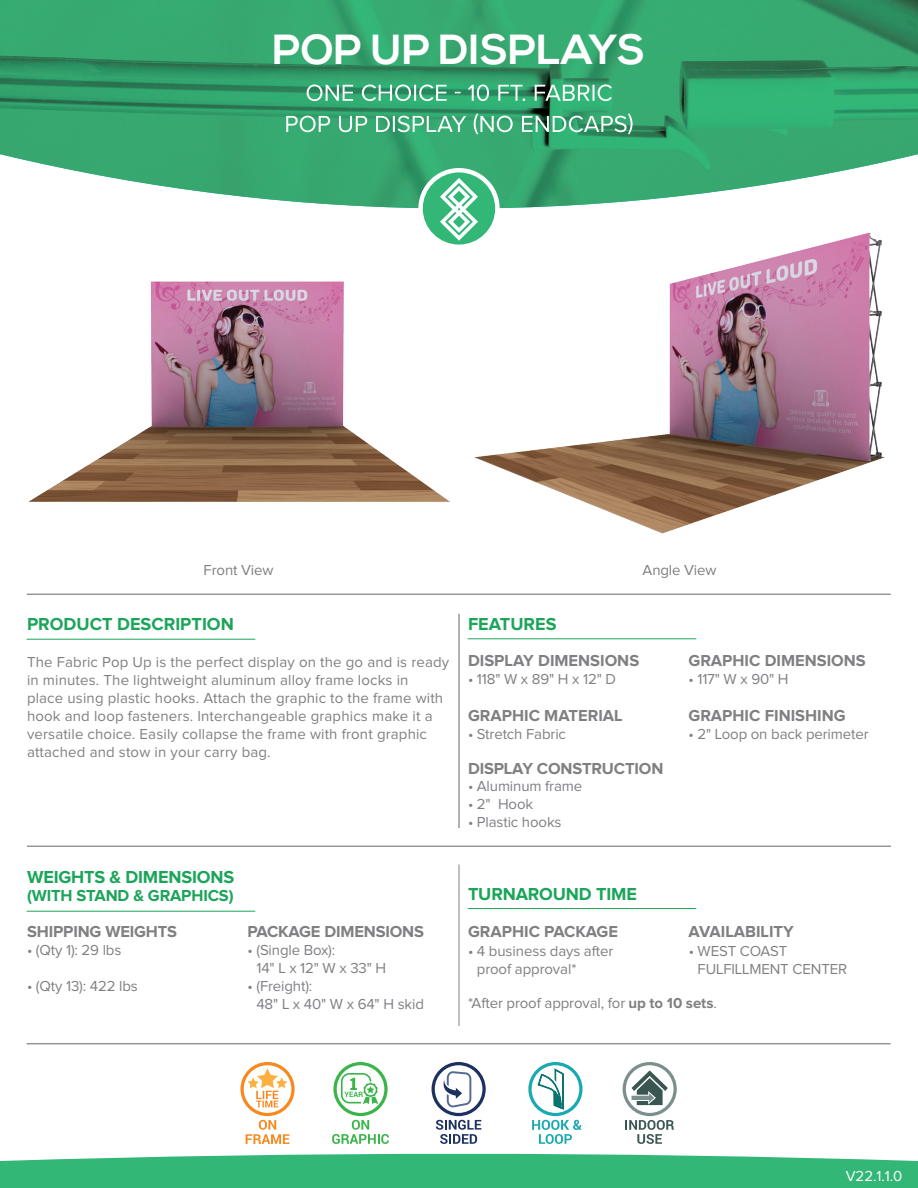
<style>
.page{position:relative;width:918px;height:1188px;background:#fff}
.page>*{position:absolute;margin:0;border:0;box-sizing:border-box;transform-origin:0 0}
.t1{font:700 42px "Nexa";color:#fff}
.t2{font:700 18px "Proxima Nova";letter-spacing:-.01em;color:#1ca55a}
.t3{font:700 16.5px "Proxima Nova";color:#808083}
.t4{font:700 16.5px "Proxima Nova";letter-spacing:-.01em;color:#1ca55a}
.t5{font:15px/18px "Proxima Nova";letter-spacing:.01em;color:#808083}
.t6{font:15px/18px "Proxima Nova";letter-spacing:-.01em;color:#807f84}
.t7{font:15px/18px "Proxima Nova";letter-spacing:-.01em;color:#808083}
.t8{font:15px "Proxima Nova";color:#fff}
.s1{font-weight:700}
</style>
<div class="page">
<img style="left:0;top:0;width:918px;height:209px">
<svg style="left:307px;top:85px;width:305px;height:16px"></svg>
<svg style="left:286px;top:113px;width:347px;height:22px;background:#5eb68b"></svg>
<svg style="left:418px;top:168px;width:82px;height:77px"></svg>
<svg style="left:0;top:1153px;width:918px;height:35px;background:#45bd83"></svg>
<hr style="left:459px;top:614px;width:1px;height:214px;background:#64656a">
<hr style="left:459px;top:865px;width:1px;height:161px;background:#808083">
<hr style="left:27px;top:594px;width:864px;height:1px;background:#64656a">
<hr style="left:27px;top:846px;width:864px;height:1px;background:#64656a">
<hr style="left:27px;top:1044px;width:864px;height:1px;background:#64656a">
<hr style="left:27px;top:639px;width:228px;height:1px;background:#1ca55a">
<hr style="left:468px;top:638px;width:228px;height:1px;background:#1ca55a">
<hr style="left:27px;top:911px;width:228px;height:1px;background:#1ca55a">
<hr style="left:468px;top:908px;width:228px;height:1px;background:#1ca55a">
<svg style="left:332px;top:1062px;width:57px;height:82px"></svg>
<svg style="left:240px;top:1062px;width:55px;height:82px"></svg>
<svg style="left:432px;top:1062px;width:54px;height:82px"></svg>
<svg style="left:623px;top:1062px;width:54px;height:82px"></svg>
<svg style="left:528px;top:1062px;width:55px;height:82px"></svg>
<img style="left:28px;top:216px;width:422px;height:286px">
<img style="left:468px;top:216px;width:417px;height:318px">
<h1 class="t1" style="left:273px;top:26px;width:374px">POP UP DISPLAYS</h1>
<p class="t7" style="left:204px;top:562px;width:71px">Front View</p>
<p class="t7" style="left:643px;top:562px;width:75px">Angle View</p>
<p class="t2" style="left:27px;top:616px;width:208px">PRODUCT DESCRIPTION</p>
<p class="t5" style="left:27px;top:653px;width:424px">The Fabric Pop Up is the perfect display on the go and is ready in minutes. The lightweight aluminum alloy frame locks in<br>place using plastic hooks. Attach the graphic to the frame with hook and loop fasteners. Interchangeable graphics make it a versatile choice. Easily collapse the frame with front graphic attached and stow in your carry bag.</p>
<p class="t2" style="left:27px;top:869px;width:209px">WEIGHTS &amp; DIMENSIONS</p>
<p class="t4" style="left:27px;top:888px;width:208px">(WITH STAND &amp; GRAPHICS)</p>
<p class="t3" style="left:27px;top:924px;width:152px">SHIPPING WEIGHTS</p>
<p class="t3" style="left:248px;top:924px;width:178px">PACKAGE DIMENSIONS</p>
<p class="t6" style="left:27px;top:942px;width:96px">• (Qty 1): 29 lbs</p>
<p class="t6" style="left:27px;top:978px;width:112px">• (Qty 13): 422 lbs</p>
<p class="t6" style="left:256px;top:942px;width:131px;text-indent:-9px">• (Single Box):<br>14" L x 12" W x 33" H</p>
<p class="t6" style="left:256px;top:978px;width:169px;text-indent:-9px">• (Freight):<br>48" L x 40" W x 64" H skid</p>
<p class="t2" style="left:468px;top:616px;width:90px">FEATURES</p>
<p class="t3" style="left:468px;top:653px;width:173px">DISPLAY DIMENSIONS</p>
<p class="t6" style="left:468px;top:671px;width:150px">• 118" W x 89" H x 12" D</p>
<p class="t3" style="left:468px;top:708px;width:156px">GRAPHIC MATERIAL</p>
<p class="t6" style="left:468px;top:726px;width:100px">• Stretch Fabric</p>
<p class="t3" style="left:468px;top:761px;width:197px">DISPLAY CONSTRUCTION</p>
<p class="t6" style="left:468px;top:778px;width:116px">• Aluminum frame</p>
<p class="t6" style="left:468px;top:796px;width:67px">• 2" Hook</p>
<p class="t6" style="left:468px;top:814px;width:95px">• Plastic hooks</p>
<p class="t3" style="left:689px;top:653px;width:179px">GRAPHIC DIMENSIONS</p>
<p class="t6" style="left:688px;top:671px;width:102px">• 117" W x 90" H</p>
<p class="t3" style="left:689px;top:708px;width:159px">GRAPHIC FINISHING</p>
<p class="t6" style="left:688px;top:726px;width:182px">• 2" Loop on back perimeter</p>
<p class="t2" style="left:468px;top:886px;width:170px">TURNAROUND TIME</p>
<p class="t3" style="left:468px;top:924px;width:152px">GRAPHIC PACKAGE</p>
<p class="t3" style="left:689px;top:924px;width:107px">AVAILABILITY</p>
<p class="t6" style="left:477px;top:942px;width:138px;text-indent:-9px">• 4 business days after proof approval*</p>
<p class="t7" style="left:698px;top:942px;width:151px;text-indent:-9px">• WEST COAST<br>FULFILLMENT CENTER</p>
<p class="t7" style="left:468px;top:995px;width:250px">*After proof approval, for <span class="s1">up to 10 sets</span>.</p>
<p class="t8" style="left:846px;top:1169px;width:58px">V22.1.1.0</p>
</div>
